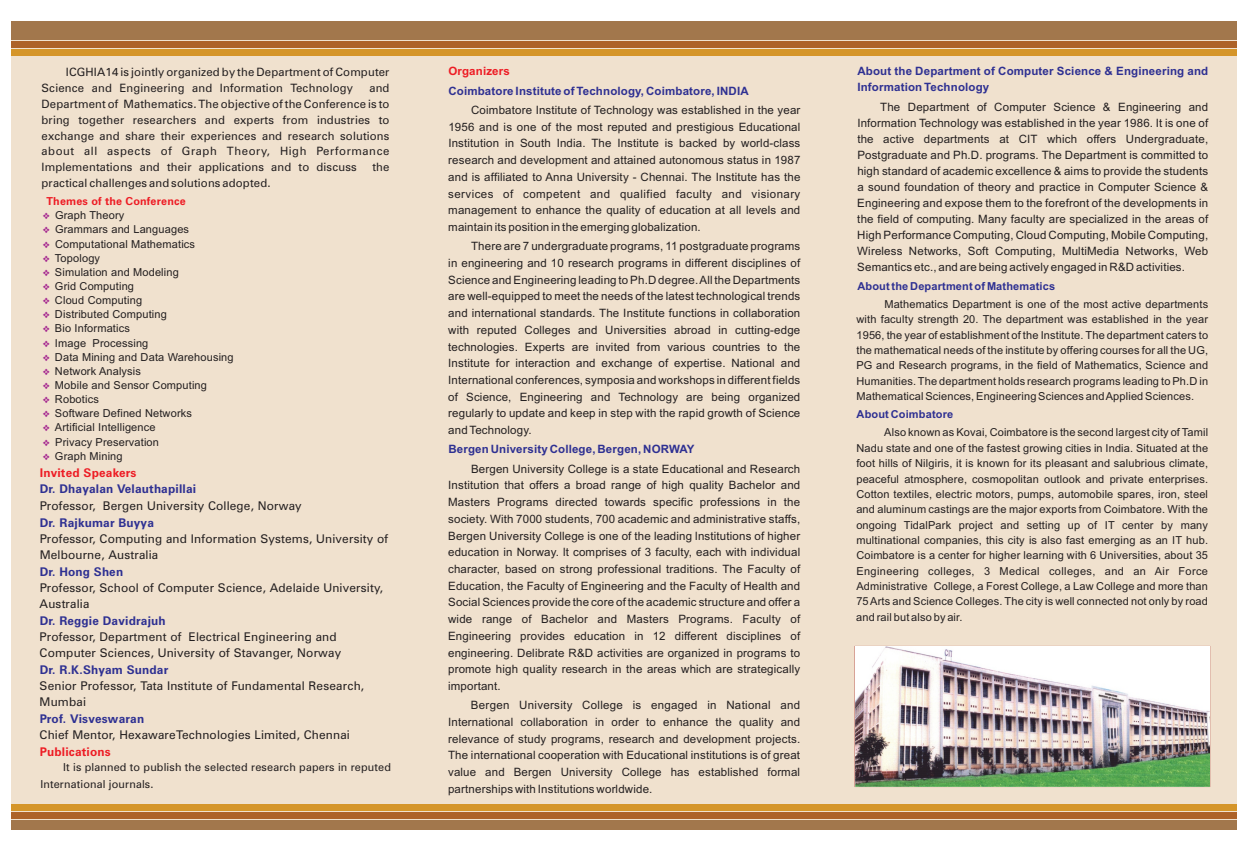
<style>
.page{position:relative;width:1248px;height:851px;background:#fff}
.page>*{position:absolute;margin:0;border:0;box-sizing:border-box;transform-origin:0 0}
.t1{font:12px/15.8px "Zurich BT";letter-spacing:.015em;color:#231f20}
.t2{font:700 12px "Zurich BT";letter-spacing:.015em;color:#2e3092}
.t3{font:700 12px "Zurich BT";letter-spacing:.015em;color:#ed1c24}
.t4{font:11.5px/16.7px "Arial";letter-spacing:.015em;color:#231f20;text-align:justify}
.t5{font:11.5px/15.9px "Zurich BT";letter-spacing:.015em;color:#231f20}
.t6{font:700 11.5px/16.1px "Arial";letter-spacing:.015em;color:#2e3092}
.t7{font:700 11.5px "Arial";letter-spacing:.015em;color:#ed1c24}
.t8{font:11px/15.4px "Arial";letter-spacing:.015em;color:#231f20;text-align:justify}
.t9{font:11px/17.1px "Zurich BT";letter-spacing:.015em;color:#231f20}
.t10{font:700 11px "Arial";letter-spacing:.015em;color:#2e3092}
.t11{font:700 11px "Zurich BT";letter-spacing:.015em;color:#ed1c24}
.t12{font:9px/14.1px "Zapf Dingbats";color:#a3238e;text-align:justify}
</style>
<div class="page">
<div style="left:11px;top:21px;width:409px;height:808px;background:#f0e1ce"></div>
<div style="left:11px;top:21px;width:409px;height:19px;background:#a2774c"></div>
<div style="left:11px;top:41px;width:409px;height:7px;background:#ad6228"></div>
<div style="left:11px;top:49px;width:409px;height:7px;background:#d59529"></div>
<div style="left:11px;top:820px;width:409px;height:9px;background:#a2774c"></div>
<div style="left:11px;top:812px;width:409px;height:7px;background:#ad6228"></div>
<div style="left:11px;top:804px;width:409px;height:7px;background:#d59529"></div>
<div style="left:420px;top:21px;width:408px;height:808px;background:#f0e1ce"></div>
<div style="left:420px;top:21px;width:408px;height:19px;background:#a2774c"></div>
<div style="left:420px;top:41px;width:408px;height:7px;background:#ad6228"></div>
<div style="left:420px;top:49px;width:408px;height:7px;background:#d59529"></div>
<div style="left:420px;top:820px;width:408px;height:9px;background:#a2774c"></div>
<div style="left:420px;top:812px;width:408px;height:7px;background:#ad6228"></div>
<div style="left:420px;top:804px;width:408px;height:7px;background:#d59529"></div>
<div style="left:828px;top:21px;width:408px;height:808px;background:#f0e1ce"></div>
<div style="left:828px;top:21px;width:408px;height:19px;background:#a2774c"></div>
<div style="left:828px;top:41px;width:408px;height:7px;background:#ad6228"></div>
<div style="left:828px;top:49px;width:408px;height:7px;background:#d59529"></div>
<div style="left:828px;top:820px;width:408px;height:9px;background:#a2774c"></div>
<div style="left:828px;top:812px;width:408px;height:7px;background:#ad6228"></div>
<div style="left:828px;top:804px;width:408px;height:7px;background:#d59529"></div>
<img style="left:855px;top:646px;width:354px;height:140px">
<p class="t5" style="left:42px;top:65px;width:349px;text-indent:24px">ICGHIA14 is jointly organized by the Department of Computer<br>Science and Engineering and Information Technology</p>
<p class="t5" style="left:41px;top:81px;width:349px;text-align:justify;text-indent:328px">and Department of Mathematics. The objective of the Conference is to bring together researchers and experts from industries to exchange and share their experiences and research solutions about all aspects of Graph Theory, High Performance Implementations and their applications and to discuss</p>
<p class="t5" style="left:372px;top:160px;width:19px">the</p>
<p class="t5" style="left:41px;top:176px;width:230px">practical challenges and solutions adopted.</p>
<p class="t11" style="left:46px;top:196px;width:141px">Themes of the Conference</p>
<p class="t8" style="left:55px;top:209px;width:180px;line-height:14.1px;text-align:left">Graph Theory<br>Grammars and Languages<br>Computational Mathematics<br>Topology<br>Simulation and Modeling<br>Grid Computing<br>Cloud Computing<br>Distributed Computing<br>Bio Informatics<br>Image Processing<br>Data Mining and Data Warehousing<br>Network Analysis<br>Mobile and Sensor Computing<br>Robotics<br>Software Defined Networks<br>Artificial Intelligence<br>Privacy Preservation<br>Graph Mining</p>
<p class="t12" style="left:43px;top:209px;width:9px">❖ ❖ ❖ ❖ ❖ ❖ ❖ ❖ ❖ ❖ ❖ ❖ ❖ ❖ ❖ ❖ ❖ ❖</p>
<p class="t3" style="left:40px;top:467px;width:98px">Invited Speakers</p>
<p class="t2" style="left:40px;top:484px;width:158px">Dr. Dhayalan Velauthapillai</p>
<p class="t2" style="left:40px;top:517px;width:116px">Dr. Rajkumar Buyya</p>
<p class="t2" style="left:40px;top:566px;width:85px">Dr. Hong Shen</p>
<p class="t2" style="left:40px;top:615px;width:127px">Dr. Reggie Davidrajuh</p>
<p class="t2" style="left:40px;top:664px;width:130px">Dr. R.K.Shyam Sundar</p>
<p class="t2" style="left:40px;top:713px;width:106px">Prof. Visveswaran</p>
<p class="t1" style="left:40px;top:499px;width:263px">Professor, Bergen University College, Norway</p>
<p class="t1" style="left:40px;top:532px;width:350px">Professor, Computing and Information Systems, University of<br>Melbourne, Australia</p>
<p class="t1" style="left:40px;top:581px;width:345px">Professor, School of Computer Science, Adelaide University,<br>Australia</p>
<p class="t1" style="left:40px;top:630px;width:303px">Professor, Department of Electrical Engineering and<br>Computer Sciences, University of Stavanger, Norway</p>
<p class="t1" style="left:40px;top:679px;width:326px">Senior Professor, Tata Institute of Fundamental Research,<br>Mumbai</p>
<p class="t1" style="left:40px;top:728px;width:312px">Chief Mentor, HexawareTechnologies Limited, Chennai</p>
<p class="t9" style="left:40px;top:759px;width:352px;text-indent:23px">It is planned to publish the selected research papers in reputed<br>International journals.</p>
<p class="t3" style="left:40px;top:746px;width:73px">Publications</p>
<p class="t7" style="left:448px;top:67px;width:63px">Organizers</p>
<p class="t6" style="left:448px;top:84px;width:302px">Coimbatore Institute of Technology, Coimbatore, INDIA</p>
<p class="t4" style="left:448px;top:103px;width:353px;text-indent:23px">Coimbatore Institute of Technology was established in the year 1956 and is one of the most reputed and prestigious Educational Institution in South India. The Institute is backed by world-class research and development and attained autonomous status in 1987 and is affiliated to Anna University - Chennai. The Institute has the services of competent and qualified faculty and visionary management to enhance the quality of education at all levels and maintain its position in the emerging globalization.</p>
<p class="t4" style="left:448px;top:239px;width:353px;text-indent:23px">There are 7 undergraduate programs, 11 postgraduate programs in engineering and 10 research programs in different disciplines of Science and Engineering leading to Ph.D degree. All the Departments are well-equipped to meet the needs of the latest technological trends and international standards. The Institute functions in collaboration with reputed Colleges and Universities abroad in cutting-edge technologies. Experts are invited from various countries to the Institute for interaction and exchange of expertise. National and International conferences, symposia and workshops in different fields of Science, Engineering and Technology are being organized regularly to update and keep in step with the rapid growth of Science and Technology.</p>
<p class="t4" style="left:448px;top:461px;width:353px;text-indent:23px">Bergen University College is a state Educational and Research Institution that offers a broad range of high quality Bachelor and Masters Programs directed towards specific professions in the society. With 7000 students, 700 academic and administrative staffs, Bergen University College is one of the leading lnstitutions of higher education in Norway. lt comprises of 3 faculty, each with individual character, based on strong professional traditions. The Faculty of Education, the Faculty of Engineering and the Faculty of Health and Social Sciences provide the core of the academic structure and offer a wide range of Bachelor and Masters Programs. Faculty of Engineering provides education in 12 different disciplines of engineering. Delibrate R&amp;D activities are organized in programs to promote high quality research in the areas which are strategically important.</p>
<p class="t4" style="left:448px;top:697px;width:353px;text-indent:23px">Bergen University College is engaged in National and International collaboration in order to enhance the quality and relevance of study programs, research and development projects.<br>The international cooperation with Educational institutions is of great value and Bergen University College has established formal partnerships with Institutions worldwide.</p>
<p class="t6" style="left:448px;top:442px;width:248px">Bergen University College, Bergen, NORWAY</p>
<p class="t6" style="left:857px;top:64px;width:352px">About the Department of Computer Science &amp; Engineering and<br>Information Technology</p>
<p class="t4" style="left:857px;top:99px;width:352px;line-height:16.1px;text-indent:23px">The Department of Computer Science &amp; Engineering and Information Technology was established in the year 1986. It is one of the active departments at CIT which offers Undergraduate, Postgraduate and Ph.D. programs. The Department is committed to high standard of academic excellence &amp; aims to provide the students a sound foundation of theory and practice in Computer Science &amp; Engineering and expose them to the forefront of the developments in the field of computing. Many faculty are specialized in the areas of High Performance Computing, Cloud Computing, Mobile Computing, Wireless Networks, Soft Computing, MultiMedia Networks, Web Semantics etc., and are being actively engaged in R&amp;D activities.</p>
<p class="t8" style="left:856px;top:297px;width:353px;text-indent:28px">Mathematics Department is one of the most active departments with faculty strength 20. The department was established in the year 1956, the year of establishment of the Institute. The department caters to the mathematical needs of the institute by offering courses for all the UG, PG and Research programs, in the field of Mathematics, Science and Humanities. The department holds research programs leading to Ph.D in Mathematical Sciences, Engineering Sciences and Applied Sciences.</p>
<p class="t8" style="left:856px;top:426px;width:353px;text-indent:28px">Also known as Kovai, Coimbatore is the second largest city of Tamil Nadu state and one of the fastest growing cities in India. Situated at the foot hills of Nilgiris, it is known for its pleasant and salubrious climate, peaceful atmosphere, cosmopolitan outlook and private enterprises.<br>Cotton textiles, electric motors, pumps, automobile spares, iron, steel and aluminum castings are the major exports from Coimbatore. With the ongoing TidalPark project and setting up of IT center by many multinational companies, this city is also fast emerging as an IT hub.<br>Coimbatore is a center for higher learning with 6 Universities, about 35<br>Engineering colleges, 3 Medical colleges, and an Air Force Administrative College, a Forest College, a Law College and more than 75 Arts and Science Colleges. The city is well connected not only by road and rail but also by air.</p>
<p class="t10" style="left:857px;top:281px;width:199px">About the Department of Mathematics</p>
<p class="t10" style="left:856px;top:410px;width:98px">About Coimbatore</p>
</div>
